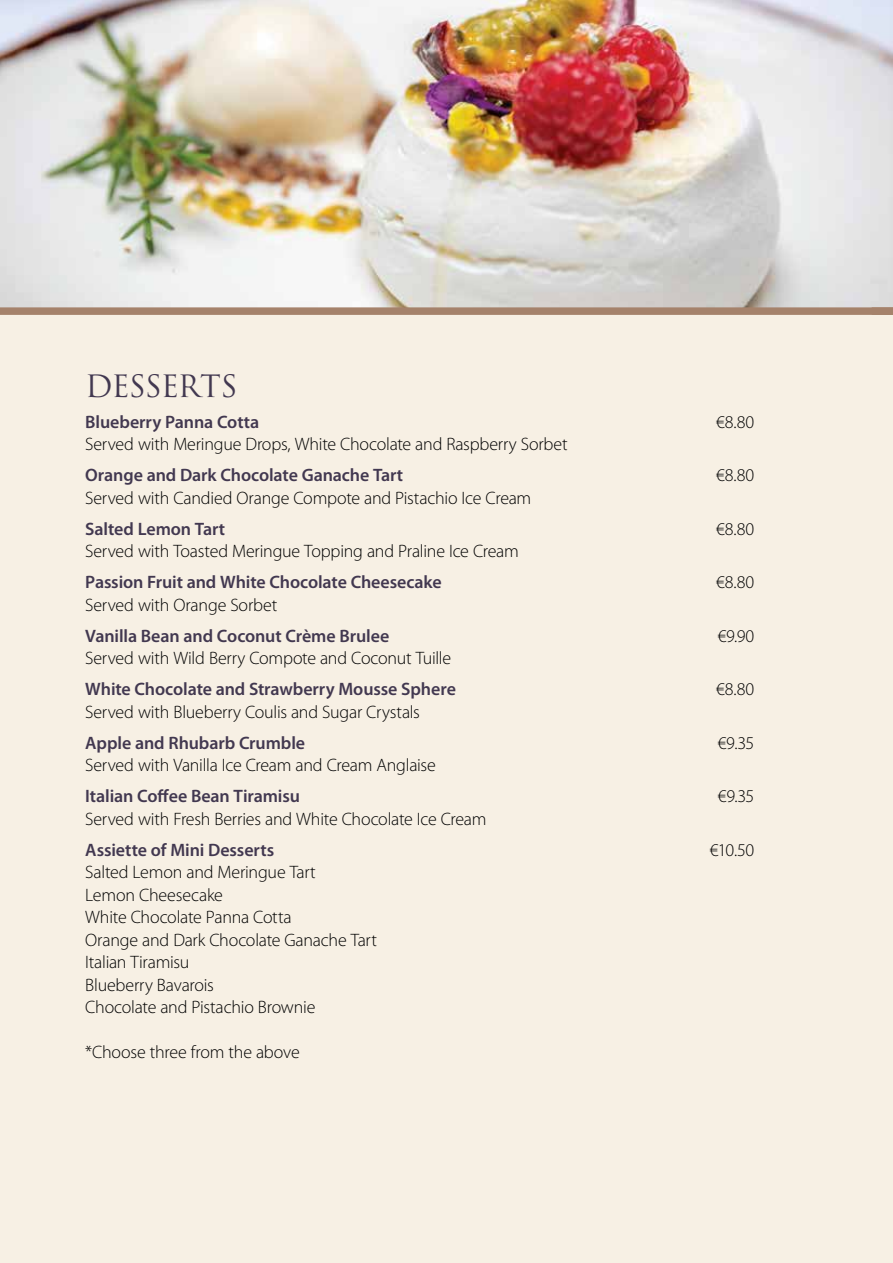
<style>
.page{position:relative;width:893px;height:1263px;background:#f7f0e4}
.page>*{position:absolute;margin:0;border:0;box-sizing:border-box;transform-origin:0 0}
.t1{font:30px "Trajan Pro";letter-spacing:-.035em;color:#423850}
.t2{font:300 18px/22.5px "Myriad Pro";letter-spacing:-.015em;color:#000}
.t3{font:600 18px "Myriad Pro";letter-spacing:-.005em;color:#423850}
</style>
<div class="page">
<img style="left:0;top:0;width:893px;height:307px">
<div style="left:0;top:307px;width:893px;height:8px;background:#a5826b"></div>
<h1 class="t1" style="left:85px;top:367px;width:154px">DESSERTS</h1>
<p class="t3" style="left:85px;top:410px;width:176px">Blueberry Panna Cotta</p>
<p class="t2" style="left:716px;top:410px;width:40px">€8.80</p>
<p class="t2" style="left:85px;top:433px;width:484px">Served with Meringue Drops, White Chocolate and Raspberry Sorbet</p>
<p class="t3" style="left:85px;top:464px;width:320px">Orange and Dark Chocolate Ganache Tart</p>
<p class="t2" style="left:716px;top:464px;width:40px">€8.80</p>
<p class="t2" style="left:85px;top:486px;width:448px">Served with Candied Orange Compote and Pistachio Ice Cream</p>
<p class="t3" style="left:85px;top:517px;width:141px">Salted Lemon Tart</p>
<p class="t2" style="left:716px;top:517px;width:40px">€8.80</p>
<p class="t2" style="left:85px;top:540px;width:435px">Served with Toasted Meringue Topping and Praline Ice Cream</p>
<p class="t3" style="left:85px;top:571px;width:358px">Passion Fruit and White Chocolate Cheesecake</p>
<p class="t2" style="left:716px;top:571px;width:40px">€8.80</p>
<p class="t2" style="left:85px;top:593px;width:193px">Served with Orange Sorbet</p>
<p class="t3" style="left:85px;top:624px;width:306px">Vanilla Bean and Coconut Crème Brulee</p>
<p class="t2" style="left:718px;top:624px;width:38px">€9.90</p>
<p class="t2" style="left:85px;top:647px;width:368px">Served with Wild Berry Compote and Coconut Tuille</p>
<p class="t3" style="left:85px;top:678px;width:372px">White Chocolate and Strawberry Mousse Sphere</p>
<p class="t2" style="left:716px;top:678px;width:40px">€8.80</p>
<p class="t2" style="left:85px;top:700px;width:336px">Served with Blueberry Coulis and Sugar Crystals</p>
<p class="t3" style="left:85px;top:731px;width:221px">Apple and Rhubarb Crumble</p>
<p class="t2" style="left:718px;top:731px;width:38px">€9.35</p>
<p class="t2" style="left:85px;top:754px;width:352px">Served with Vanilla Ice Cream and Cream Anglaise</p>
<p class="t3" style="left:85px;top:785px;width:216px">Italian Coffee Bean Tiramisu</p>
<p class="t2" style="left:718px;top:785px;width:38px">€9.35</p>
<p class="t2" style="left:85px;top:807px;width:403px">Served with Fresh Berries and White Chocolate Ice Cream</p>
<p class="t3" style="left:85px;top:838px;width:190px">Assiette of Mini Desserts</p>
<p class="t2" style="left:710px;top:838px;width:46px">€10.50</p>
<p class="t2" style="left:85px;top:861px;width:293px">Salted Lemon and Meringue Tart<br>Lemon Cheesecake<br>White Chocolate Panna Cotta<br>Orange and Dark Chocolate Ganache Tart<br>Italian Tiramisu<br>Blueberry Bavarois<br>Chocolate and Pistachio Brownie</p>
<p class="t2" style="left:85px;top:1041px;width:216px">*Choose three from the above</p>
</div>
